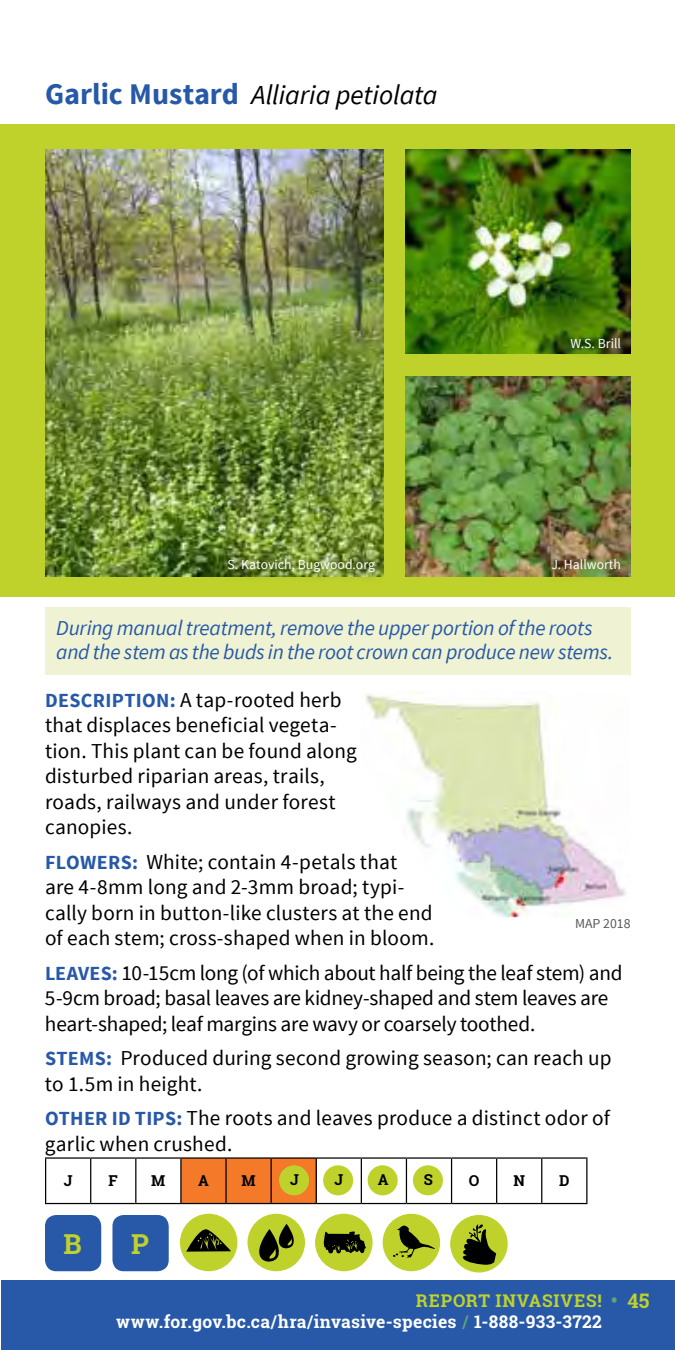
<style>
.page{position:relative;width:675px;height:1350px;background:#fff}
.page>*{position:absolute;margin:0;border:0;box-sizing:border-box;transform-origin:0 0}
.t1{font:italic 27.5px "Source Sans Pro";letter-spacing:-.005em;color:#000}
.t2{font:700 27.5px "Roboto Slab";color:#bfd22b}
.t3{font:21.25px/25.5px "Source Sans Pro";letter-spacing:.005em;color:#000}
.t4{font:italic 21.25px/23.8px "Source Sans Pro";letter-spacing:-.01em;color:#2759a8}
.t5{font:700 20px "Roboto Slab";color:#bfd22b}
.t6{font:700 17.5px/21px "Roboto Slab";letter-spacing:.02em;color:#fff;text-align:right}
.t7{font:700 15px "Roboto Slab";color:#000}
.t8{font:13.75px "Source Sans Pro";color:#fff}
.t9{font:13.75px "Source Sans Pro";color:#58595b}
.s1{font-weight:700;font-style:normal;font-size:30px;color:#2759a8}
.s2{font-weight:700;font-size:20px;color:#2759a8}
.s3{color:#bfd22b}
.s4{color:#63a37b}
</style>
<div class="page">
<div style="left:1px;top:1280px;width:674px;height:70px;background:#2759a8"></div>
<hr style="left:0;top:124px;width:1px;height:473px;background:#bfd22b">
<div style="left:1px;top:124px;width:674px;height:473px;background:#bfd22b"></div>
<div style="left:182px;top:1159px;width:89px;height:44px;background:#f47929"></div>
<div style="left:271px;top:1158px;width:45px;height:46px;background:#f47929"></div>
<hr style="left:45px;top:1157px;width:46px;height:2px;background:#000">
<hr style="left:45px;top:1159px;width:1px;height:44px;background:#000">
<hr style="left:91px;top:1157px;width:45px;height:2px;background:#000">
<hr style="left:90px;top:1159px;width:1px;height:44px;background:#000">
<hr style="left:136px;top:1157px;width:45px;height:2px;background:#000">
<hr style="left:135px;top:1159px;width:1px;height:44px;background:#000">
<hr style="left:181px;top:1157px;width:45px;height:2px;background:#000">
<hr style="left:180px;top:1159px;width:2px;height:44px;background:#000">
<hr style="left:226px;top:1157px;width:45px;height:2px;background:#000">
<hr style="left:225px;top:1159px;width:2px;height:44px;background:#000">
<hr style="left:271px;top:1157px;width:45px;height:2px;background:#000">
<hr style="left:271px;top:1159px;width:1px;height:44px;background:#000">
<hr style="left:316px;top:1157px;width:45px;height:2px;background:#000">
<hr style="left:316px;top:1159px;width:1px;height:44px;background:#000">
<hr style="left:361px;top:1157px;width:45px;height:2px;background:#000">
<hr style="left:361px;top:1159px;width:1px;height:44px;background:#000">
<hr style="left:406px;top:1157px;width:46px;height:2px;background:#000">
<hr style="left:406px;top:1159px;width:1px;height:44px;background:#000">
<hr style="left:452px;top:1157px;width:45px;height:2px;background:#000">
<hr style="left:451px;top:1159px;width:1px;height:44px;background:#000">
<hr style="left:497px;top:1157px;width:45px;height:2px;background:#000">
<hr style="left:496px;top:1159px;width:1px;height:44px;background:#000">
<hr style="left:542px;top:1157px;width:46px;height:2px;background:#000">
<hr style="left:541px;top:1159px;width:1px;height:44px;background:#000">
<hr style="left:586px;top:1159px;width:2px;height:44px;background:#000">
<hr style="left:45px;top:1203px;width:46px;height:1px;background:#000">
<hr style="left:91px;top:1203px;width:45px;height:1px;background:#000">
<hr style="left:136px;top:1203px;width:45px;height:1px;background:#000">
<hr style="left:181px;top:1203px;width:45px;height:1px;background:#000">
<hr style="left:226px;top:1203px;width:45px;height:1px;background:#000">
<hr style="left:271px;top:1203px;width:45px;height:1px;background:#000">
<hr style="left:316px;top:1203px;width:45px;height:1px;background:#000">
<hr style="left:361px;top:1203px;width:45px;height:1px;background:#000">
<hr style="left:406px;top:1203px;width:46px;height:1px;background:#000">
<hr style="left:452px;top:1203px;width:45px;height:1px;background:#000">
<hr style="left:497px;top:1203px;width:45px;height:1px;background:#000">
<hr style="left:542px;top:1203px;width:46px;height:1px;background:#000">
<div style="left:323px;top:1165px;width:30px;height:30px;background:#bfd22b;border-radius:50%"></div>
<div style="left:279px;top:1165px;width:30px;height:30px;background:#bfd22b;border-radius:50%"></div>
<div style="left:45px;top:608px;width:586px;height:67px;background:#eff3d3"></div>
<div style="left:45px;top:1215px;width:56px;height:56px;background:#2759a8;border-radius:11px"></div>
<div style="left:112px;top:1215px;width:57px;height:56px;background:#2759a8;border-radius:11px"></div>
<div style="left:248px;top:1214px;width:56px;height:57px;background:#bfd22b;border-radius:50%"></div>
<div style="left:248px;top:1214px;width:57px;height:57px;border:1px solid #bfd22b;border-radius:50%"></div>
<svg style="left:259px;top:1224px;width:35px;height:38px"></svg>
<img style="left:365px;top:691px;width:261px;height:226px">
<img style="left:406px;top:376px;width:225px;height:201px">
<div style="left:541px;top:547px;width:92px;height:35px;background:#000;opacity:.75"></div>
<img style="left:45px;top:149px;width:338px;height:428px">
<img style="left:406px;top:149px;width:225px;height:205px">
<div style="left:216px;top:548px;width:171px;height:37px;background:#000;opacity:.75"></div>
<div style="left:558px;top:325px;width:76px;height:35px;background:#000;opacity:.75"></div>
<div style="left:383px;top:1214px;width:57px;height:57px;background:#bfd22b;border-radius:50%"></div>
<div style="left:383px;top:1214px;width:57px;height:57px;border:1px solid #bfd22b;border-radius:50%"></div>
<svg style="left:393px;top:1226px;width:42px;height:32px"></svg>
<div style="left:316px;top:1214px;width:56px;height:57px;background:#bfd22b;border-radius:50%"></div>
<div style="left:315px;top:1214px;width:58px;height:57px;border:1px solid #bfd22b;border-radius:50%"></div>
<svg style="left:324px;top:1231px;width:42px;height:22px"></svg>
<div style="left:181px;top:1214px;width:56px;height:57px;background:#bfd22b;border-radius:50%"></div>
<div style="left:180px;top:1214px;width:57px;height:57px;border:1px solid #bfd22b;border-radius:50%"></div>
<svg style="left:186px;top:1229px;width:45px;height:23px"></svg>
<div style="left:451px;top:1216px;width:56px;height:56px;background:#bfd22b;border-radius:50%"></div>
<div style="left:450px;top:1215px;width:58px;height:57px;border:1px solid #bfd22b;border-radius:50%"></div>
<svg style="left:463px;top:1225px;width:33px;height:40px"></svg>
<div style="left:368px;top:1165px;width:30px;height:30px;background:#bfd22b;border-radius:50%"></div>
<div style="left:413px;top:1165px;width:30px;height:30px;background:#bfd22b;border-radius:50%"></div>
<p class="t1" style="left:45px;top:78px;width:394px"><span class="s1">Garlic Mustard</span> Alliaria petiolata</p>
<p class="t8" style="left:571px;top:334px;width:52px">W.S. Brill</p>
<p class="t8" style="left:228px;top:556px;width:149px">S. Katovich, Bugwood.org</p>
<p class="t8" style="left:551px;top:556px;width:71px">J. Hallworth</p>
<p class="t4" style="left:56px;top:616px;width:559px">During manual treatment, remove the upper portion of the roots and the stem as the buds in the root crown can produce new stems.</p>
<p class="t3" style="left:45px;top:687px;width:313px"><span class="s2">DESCRIPTION:</span> A tap-rooted herb that displaces beneficial vegeta&shy;tion. This plant can be found along disturbed riparian areas, trails, roads, railways and under forest canopies.</p>
<p class="t3" style="left:45px;top:849px;width:391px"><span class="s2">FLOWERS:</span> White; contain 4-petals that<br>are 4-8mm long and 2-3mm broad; typi&shy;cally born in button-like clusters at the end of each stem; cross-shaped when in bloom.</p>
<p class="t3" style="left:45px;top:960px;width:579px"><span class="s2">LEAVES:</span> 10-15cm long (of which about half being the leaf stem) and<br>5-9cm broad; basal leaves are kidney-shaped and stem leaves are heart-shaped; leaf margins are wavy or coarsely toothed.</p>
<p class="t3" style="left:45px;top:1046px;width:568px"><span class="s2">STEMS:</span> Produced during second growing season; can reach up to 1.5m in height.</p>
<p class="t3" style="left:45px;top:1106px;width:567px"><span class="s2">OTHER ID TIPS:</span> The roots and leaves produce a distinct odor of garlic when crushed.</p>
<p class="t9" style="left:575px;top:915px;width:57px">MAP 2018</p>
<p class="t7" style="left:378px;top:1170px;width:12px">A</p>
<p class="t7" style="left:424px;top:1170px;width:11px">S</p>
<p class="t7" style="left:290px;top:1170px;width:10px">J</p>
<p class="t7" style="left:334px;top:1170px;width:10px">J</p>
<p class="t7" style="left:64px;top:1171px;width:10px">J</p>
<p class="t7" style="left:109px;top:1171px;width:11px">F</p>
<p class="t7" style="left:151px;top:1171px;width:16px">M</p>
<p class="t7" style="left:198px;top:1171px;width:12px">A</p>
<p class="t7" style="left:242px;top:1171px;width:16px">M</p>
<p class="t7" style="left:469px;top:1171px;width:12px">O</p>
<p class="t7" style="left:513px;top:1171px;width:13px">N</p>
<p class="t7" style="left:559px;top:1171px;width:12px">D</p>
<p class="t2" style="left:63px;top:1225px;width:20px">B</p>
<p class="t2" style="left:131px;top:1225px;width:19px">P</p>
<p class="t6" style="left:116px;top:1290px;width:487px"><span class="s3">REPORT INVASIVES! </span>www.for.gov.bc.ca/hra/invasive-species <span class="s4">/</span> 1-888-933-3722</p>
<p class="t5" style="left:611px;top:1287px;width:40px"><span class="s4">•</span> 45</p>
</div>
